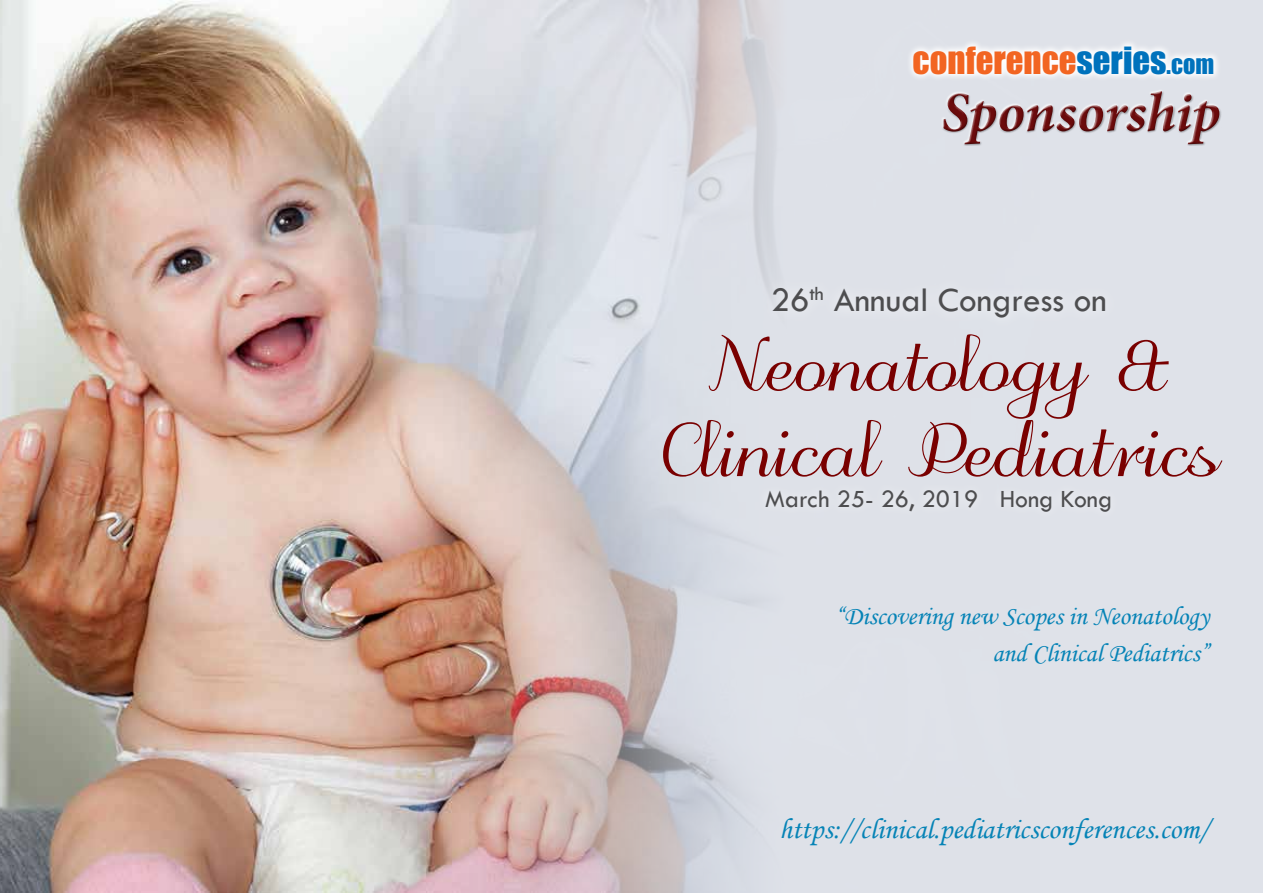
<style>
.page{position:relative;width:1263px;height:893px;background:#dfe2e9}
.page>*{position:absolute;margin:0;border:0;box-sizing:border-box;transform-origin:0 0}
.t1{font:94.8px/85.7px "odstemplik";color:#790000;text-align:center}
.t2{font:italic 700 56.4px "Minion Pro";letter-spacing:-.005em;color:#6b0b0c}
.t3{font:35.1px "Tw Cen";color:#4d4d4f}
.t4{font:34.65px "Impact";color:#f26522}
.t5{font:29.1px "Monotype Corsiva";color:#0583b6}
.t6{font:26.1px/36.6px "Monotype Corsiva";color:#0583b6;text-align:right}
.t7{font:25.65px "Tw Cen";color:#4d4d4f}
.s1{color:#0072bc}
.s2{font-size:24.3px;color:#0072bc}
</style>
<div class="page">
<img style="left:0;top:0;width:774px;height:893px">
<div style="left:761px;top:275px;width:357px;height:55px;background:#dfe2e9"></div>
<div style="left:757px;top:481px;width:362px;height:40px;background:#dfe2e9"></div>
<div style="left:941px;top:91px;width:281px;height:55px;background:#000;opacity:.35"></div>
<svg style="left:910px;top:43px;width:307px;height:34px;fill:#fcfcfd"></svg>
<h3 class="t4" style="left:913px;top:33px;width:303px">CONFERENCE<span class="s1">SERIES</span><span class="s2">.COM</span></h3>
<h2 class="t2" style="left:941px;top:73px;width:280px">Sponsorship</h2>
<h3 class="t3" style="left:771px;top:279px;width:338px">26<sup>th</sup> Annual Congress on</h3>
<h1 class="t1" style="left:659px;top:327px;width:561px">Neonatology &amp;<br>Clinical Pediatrics</h1>
<p class="t7" style="left:765px;top:483px;width:349px">March 25- 26, 2019 Hong Kong</p>
<p class="t6" style="left:835px;top:598px;width:375px">“Discovering new Scopes in Neonatology and Clinical Pediatrics”</p>
<p class="t5" style="left:779px;top:811px;width:431px">https://clinical.pediatricsconferences.com/</p>
</div>
